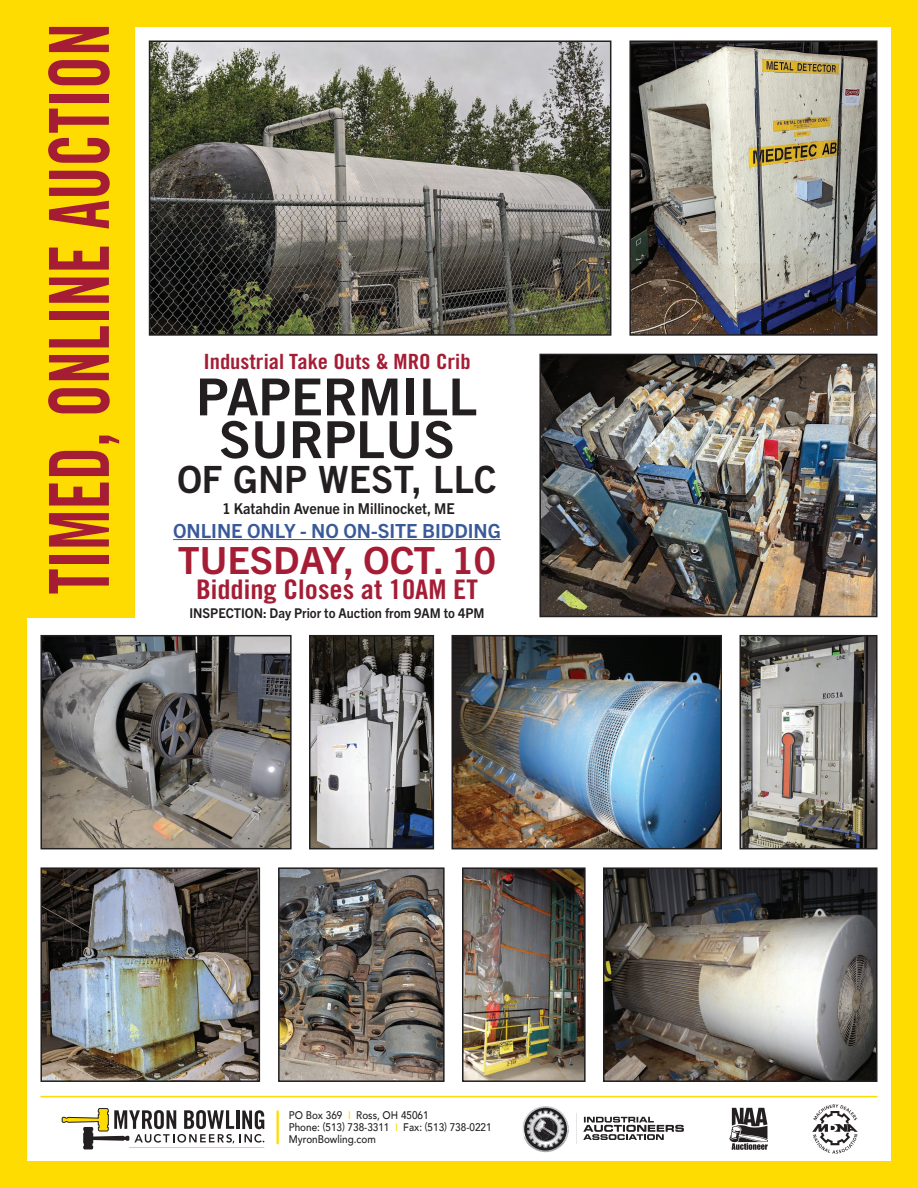
<style>
.page{position:relative;width:918px;height:1188px;background:#fff}
.page>*{position:absolute;margin:0;border:0;box-sizing:border-box;transform-origin:0 0}
.t1{font:82.95px "Trade Gothic LT Std Bd Cn 20";color:#a41d35;scale:.8 1}
.t2{font:51px/42.8px "Trade Gothic Bold Two";color:#231f20;text-align:center}
.t3{font:700 37.5px "Trade Gothic Next LT Pro";color:#a41d35}
.t4{font:37.5px "Trade Gothic Bold Two";color:#231f20}
.t5{font:27px "Trade Gothic LT Std Bd Cn 20";color:#a41d35;scale:1.1 1}
.t6{font:21px "Trade Gothic LT Std Bd Cn 20";color:#a41d35;scale:1.1 1}
.t7{font:700 19.5px "Trade Gothic Next LT Pro";color:#395a99}
.t8{font:700 15px "Trade Gothic Next LT Pro";color:#231f20;scale:.95 1}
.t9{font:700 13.5px "Trade Gothic Next LT Pro";color:#231f20;scale:.95 1}
.t10{font:500 11.1px/12.5px "Avenir";color:#231f20;scale:.9 1}
.s1{color:#ffdc01}
</style>
<div class="page">
<img style="left:606px;top:870px;width:269px;height:209px">
<div style="left:603px;top:867px;width:275px;height:215px;border:2px solid #231f20"></div>
<div style="left:0;top:0;width:135px;height:617px;background:#ffdc01"></div>
<div style="left:0;top:0;width:918px;height:27px;background:#ffdc01"></div>
<div style="left:891px;top:0;width:27px;height:1188px;background:#ffdc01"></div>
<div style="left:0;top:0;width:27px;height:1188px;background:#ffdc01"></div>
<div style="left:0;top:1161px;width:918px;height:27px;background:#ffdc01"></div>
<hr style="left:173px;top:539px;width:328px;height:1px;background:#395a99">
<img style="left:152px;top:43px;width:456px;height:290px">
<div style="left:149px;top:40px;width:462px;height:296px;border:2px solid #231f20"></div>
<img style="left:632px;top:43px;width:243px;height:290px">
<div style="left:629px;top:40px;width:249px;height:296px;border:2px solid #231f20"></div>
<img style="left:542px;top:357px;width:333px;height:257px">
<div style="left:539px;top:354px;width:339px;height:263px;border:2px solid #231f20"></div>
<hr style="left:40px;top:1096px;width:838px;height:1px;background:#ffdc01">
<hr style="left:276px;top:1111px;width:3px;height:33px;background:#ffdc01">
<svg style="left:62px;top:1108px;width:172px;height:41px"></svg>
<hr style="left:236px;top:1110px;width:3px;height:19px;background:#231f20">
<svg style="left:240px;top:1110px;width:24px;height:33px"></svg>
<hr style="left:129px;top:1147px;width:135px;height:1px;background:#ffdc01">
<img style="left:812px;top:1104px;width:46px;height:50px">
<img style="left:729px;top:1107px;width:39px;height:43px">
<svg style="left:576px;top:1113px;width:1px;height:31px"></svg>
<svg style="left:523px;top:1106px;width:46px;height:46px"></svg>
<svg style="left:583px;top:1117px;width:101px;height:23px"></svg>
<img style="left:281px;top:870px;width:161px;height:209px">
<div style="left:278px;top:867px;width:167px;height:215px;border:2px solid #231f20"></div>
<img style="left:43px;top:870px;width:214px;height:209px">
<div style="left:40px;top:867px;width:220px;height:215px;border:2px solid #231f20"></div>
<img style="left:465px;top:870px;width:118px;height:209px">
<div style="left:462px;top:867px;width:124px;height:215px;border:2px solid #231f20"></div>
<img style="left:43px;top:638px;width:246px;height:208px">
<div style="left:40px;top:635px;width:252px;height:214px;border:2px solid #231f20"></div>
<img style="left:312px;top:638px;width:119px;height:208px">
<div style="left:309px;top:635px;width:125px;height:214px;border:2px solid #231f20"></div>
<img style="left:455px;top:638px;width:264px;height:208px">
<div style="left:452px;top:635px;width:270px;height:214px;border:2px solid #231f20"></div>
<img style="left:743px;top:638px;width:132px;height:208px">
<div style="left:740px;top:635px;width:138px;height:214px;border:2px solid #231f20"></div>
<h1 class="t1" style="left:29px;top:594px;width:716px;rotate:-90deg">TIMED, ONLINE AUCTION</h1>
<h3 class="t6" style="left:203px;top:349px;width:244px">Industrial Take Outs &amp; MRO Crib</h3>
<h2 class="t2" style="left:196px;top:375px;width:283px">PAPERMILL<br>SURPLUS</h2>
<h3 class="t4" style="left:177px;top:456px;width:321px">OF GNP WEST, LLC</h3>
<h3 class="t8" style="left:222px;top:498px;width:246px">1 Katahdin Avenue in Millinocket, ME</h3>
<h3 class="t7" style="left:173px;top:517px;width:329px">ONLINE ONLY - NO ON-SITE BIDDING</h3>
<h3 class="t3" style="left:178px;top:534px;width:320px">TUESDAY, OCT. 10</h3>
<h3 class="t5" style="left:196px;top:573px;width:258px">Bidding Closes at 10AM ET</h3>
<p class="t9" style="left:189px;top:604px;width:312px">INSPECTION: Day Prior to Auction from 9AM to 4PM</p>
<p class="t10" style="left:289px;top:1108px;width:227px">PO Box 369 <span class="s1">I</span> Ross, OH 45061<br>Phone: (513) 738-3311 <span class="s1">I</span> Fax: (513) 738-0221<br>MyronBowling.com</p>
</div>
